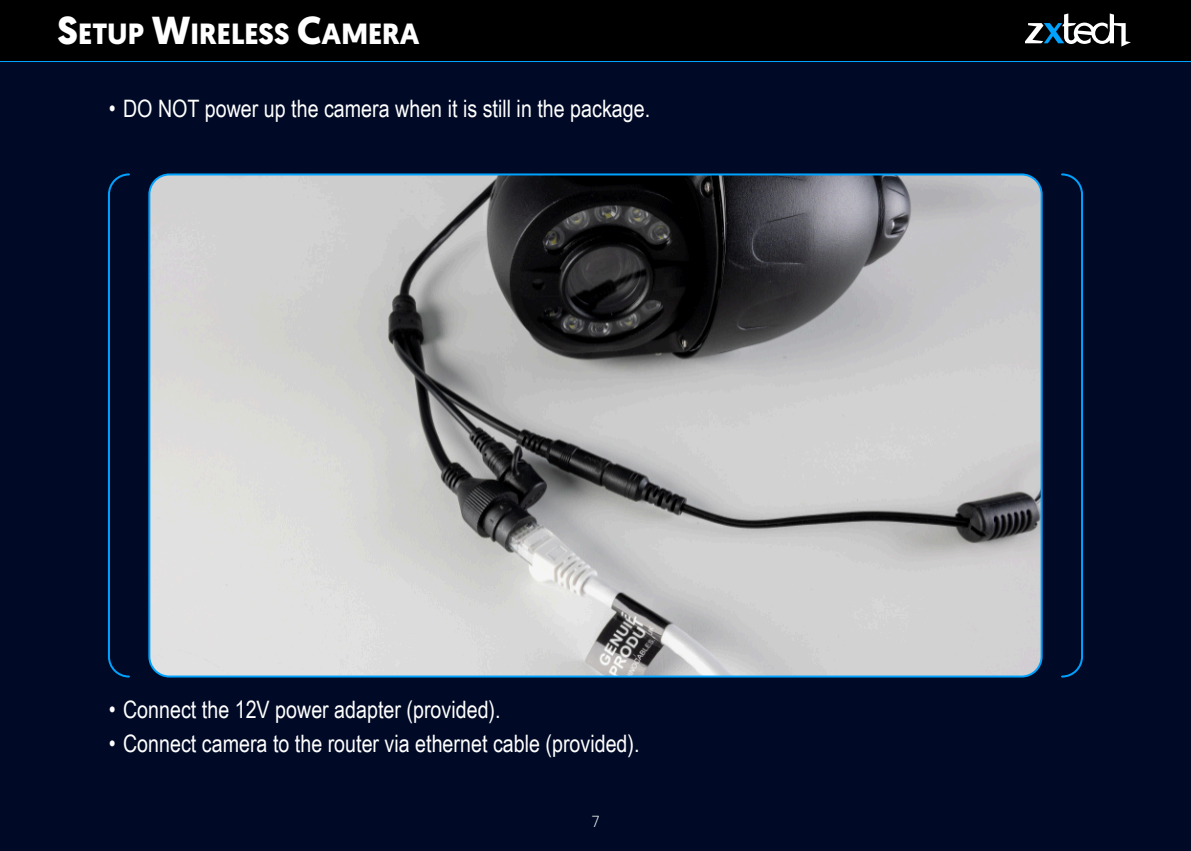
<style>
.page{position:relative;width:1191px;height:851px;background:#000a26}
.page>*{position:absolute;margin:0;border:0;box-sizing:border-box;transform-origin:0 0}
.t1{font:700 29.2px "Geomanist";color:#fff}
.t2{font:24px "Arial Narrow";color:#fff}
.t3{font:300 16px "Geomanist";color:#fafffa}
.s1{font-size:39px}
</style>
<div class="page">
<svg style="left:0;top:60px;width:1191px;height:2px;background:#00517f"></svg>
<div style="left:0;top:0;width:1191px;height:60px;background:#000"></div>
<svg style="left:1025px;top:13px;width:106px;height:34px"></svg>
<svg style="left:148px;top:173px;width:895px;height:505px;background:#abadaf"></svg>
<svg style="left:108px;top:173px;width:22px;height:505px"></svg>
<svg style="left:1061px;top:173px;width:22px;height:505px"></svg>
<p class="t1" style="left:58px;top:22px;width:364px"><span class="s1">S</span>ETUP <span class="s1">W</span>IRELESS <span class="s1">C</span>AMERA</p>
<p class="t2" style="left:109px;top:100px;width:543px">• DO NOT power up the camera when it is still in the package.</p>
<p class="t2" style="left:109px;top:700px;width:393px">• Connect the 12V power adapter (provided).</p>
<p class="t2" style="left:109px;top:734px;width:532px">• Connect camera to the router via ethernet cable (provided).</p>
<p class="t3" style="left:592px;top:814px;width:9px">7</p>
</div>
